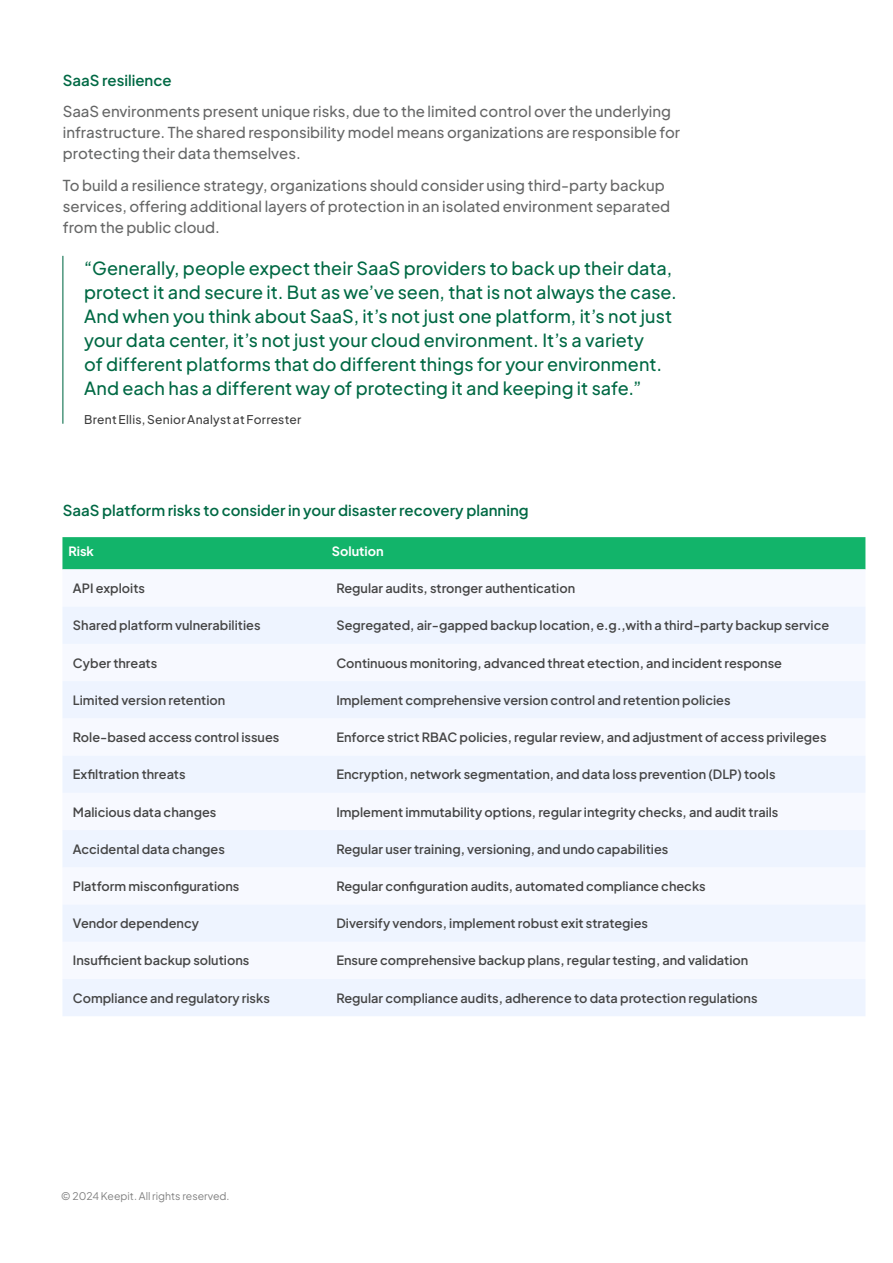
<style>
.page{position:relative;width:893px;height:1263px;background:#fff}
.page>*{position:absolute;margin:0;border:0;box-sizing:border-box;transform-origin:0 0}
.t1{font:500 18px/24px "Plus Jakarta Sans";letter-spacing:.005em;color:#006944}
.t2{font:500 15px/21px "Plus Jakarta Sans";color:#666767}
.t3{font:600 15px "Plus Jakarta Sans";color:#006944}
.t4{font:600 12.75px "Plus Jakarta Sans";color:#454545}
.t5{font:700 12.75px "Plus Jakarta Sans";color:#fff}
.t6{font:500 12px "Plus Jakarta Sans";letter-spacing:.025em;color:#3d3d3d}
.t7{font:10.5px "Plus Jakarta Sans";color:#808080}
</style>
<div class="page">
<hr style="left:62px;top:256px;width:1px;height:168px;background:#006944">
<div style="left:62px;top:537px;width:803px;height:32px;background:#12b46a"></div>
<svg style="left:62px;top:569px;width:803px;height:38px"></svg>
<svg style="left:63px;top:607px;width:802px;height:409px;fill:#eef4ff"></svg>
<p class="t3" style="left:63px;top:67px;width:110px">SaaS resilience</p>
<p class="t2" style="left:63px;top:99px;width:619px">SaaS environments present unique risks, due to the limited control over the underlying infrastructure. The shared responsibility model means organizations are responsible for protecting their data themselves.</p>
<p class="t2" style="left:63px;top:173px;width:609px">To build a resilience strategy, organizations should consider using third-party backup services, offering additional layers of protection in an isolated environment separated from the public cloud.</p>
<p class="t1" style="left:84px;top:254px;width:594px">“Generally, people expect their SaaS providers to back up their data, protect it and secure it. But as we’ve seen, that is not always the case.<br>And when you think about SaaS, it’s not just one platform, it’s not just your data center, it’s not just your cloud environment. It’s a variety<br>of different platforms that do different things for your environment.<br>And each has a different way of protecting it and keeping it safe.”</p>
<p class="t6" style="left:84px;top:409px;width:219px">Brent Ellis, Senior Analyst at Forrester</p>
<p class="t3" style="left:63px;top:497px;width:467px">SaaS platform risks to consider in your disaster recovery planning</p>
<p class="t5" style="left:68px;top:540px;width:27px">Risk</p>
<p class="t5" style="left:332px;top:540px;width:53px">Solution</p>
<p class="t4" style="left:73px;top:577px;width:74px">API exploits</p>
<p class="t4" style="left:336px;top:577px;width:240px">Regular audits, stronger authentication</p>
<p class="t4" style="left:73px;top:614px;width:189px">Shared platform vulnerabilities</p>
<p class="t4" style="left:336px;top:614px;width:494px">Segregated, air-gapped backup location, e.g.,with a third-party backup service</p>
<p class="t4" style="left:73px;top:652px;width:86px">Cyber threats</p>
<p class="t4" style="left:336px;top:652px;width:447px">Continuous monitoring, advanced threat etection, and incident response</p>
<p class="t4" style="left:73px;top:689px;width:154px">Limited version retention</p>
<p class="t4" style="left:336px;top:689px;width:396px">Implement comprehensive version control and retention policies</p>
<p class="t4" style="left:73px;top:726px;width:208px">Role-based access control issues</p>
<p class="t4" style="left:336px;top:726px;width:492px">Enforce strict RBAC policies, regular review, and adjustment of access privileges</p>
<p class="t4" style="left:73px;top:763px;width:114px">Exfiltration threats</p>
<p class="t4" style="left:336px;top:763px;width:441px">Encryption, network segmentation, and data loss prevention (DLP) tools</p>
<p class="t4" style="left:73px;top:801px;width:145px">Malicious data changes</p>
<p class="t4" style="left:336px;top:801px;width:444px">Implement immutability options, regular integrity checks, and audit trails</p>
<p class="t4" style="left:73px;top:838px;width:154px">Accidental data changes</p>
<p class="t4" style="left:336px;top:838px;width:333px">Regular user training, versioning, and undo capabilities</p>
<p class="t4" style="left:73px;top:875px;width:168px">Platform misconfigurations</p>
<p class="t4" style="left:336px;top:875px;width:371px">Regular configuration audits, automated compliance checks</p>
<p class="t4" style="left:73px;top:912px;width:128px">Vendor dependency</p>
<p class="t4" style="left:336px;top:912px;width:313px">Diversify vendors, implement robust exit strategies</p>
<p class="t4" style="left:73px;top:950px;width:178px">Insufficient backup solutions</p>
<p class="t4" style="left:336px;top:950px;width:413px">Ensure comprehensive backup plans, regular testing, and validation</p>
<p class="t4" style="left:73px;top:987px;width:198px">Compliance and regulatory risks</p>
<p class="t4" style="left:336px;top:987px;width:423px">Regular compliance audits, adherence to data protection regulations</p>
<p class="t7" style="left:61px;top:1188px;width:170px">© 2024 Keepit. All rights reserved.</p>
</div>
